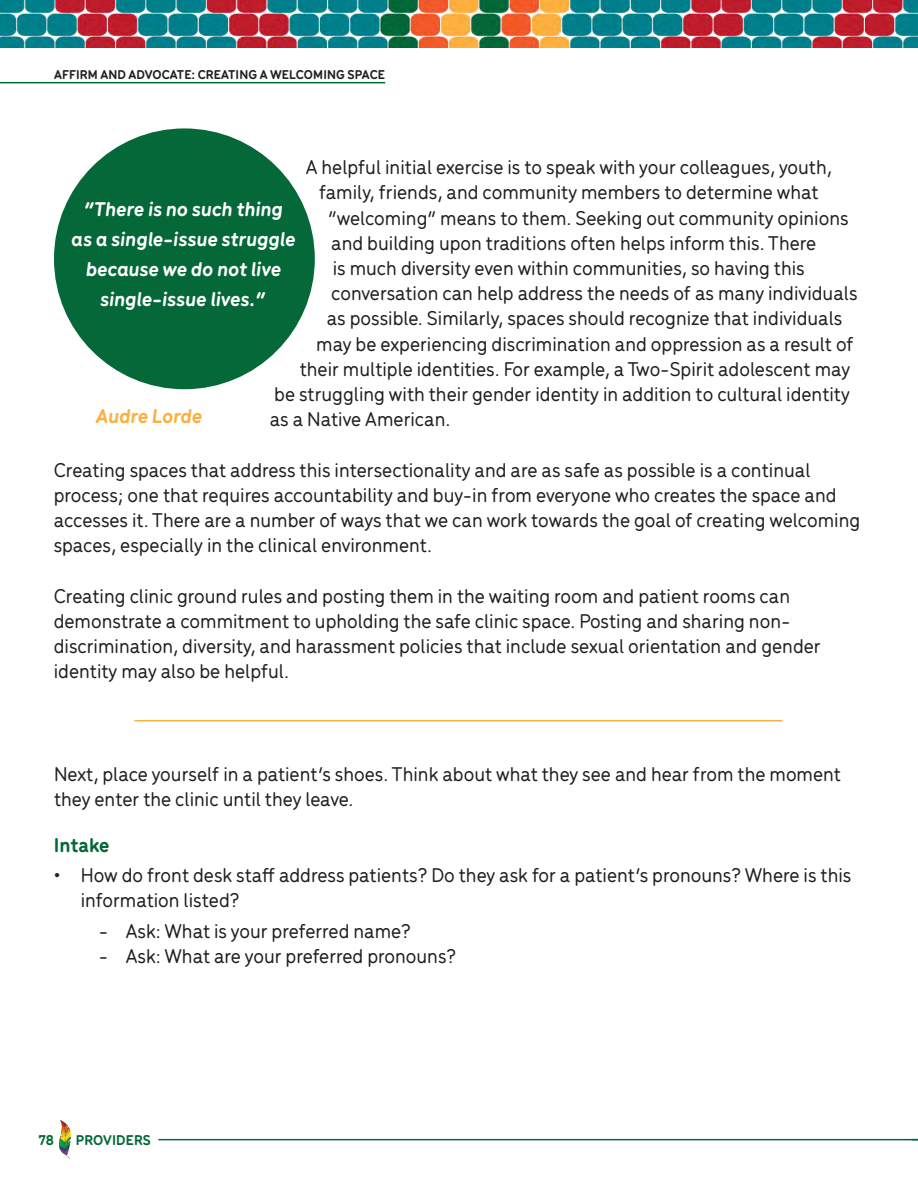
<style>
.page{position:relative;width:918px;height:1188px;background:#fff}
.page>*{position:absolute;margin:0;border:0;box-sizing:border-box;transform-origin:0 0}
.t1{font:500 21px/25.2px "Menco";color:#231f20}
.t2{font:italic 700 21px/30px "Menco";color:#fff;text-align:center}
.t3{font:italic 700 21px "Menco";color:#fcb040}
.t4{font:700 21px "Menco";color:#056839}
.t5{font:700 15px "Menco";letter-spacing:.01em;color:#056839}
.t6{font:700 13.5px "Menco";letter-spacing:.01em;color:#231f20}
</style>
<div class="page">
<img style="left:0;top:0;width:918px;height:48px">
<hr style="left:0;top:82px;width:385px;height:1px;background:#056839">
<div style="left:54px;top:128px;width:261px;height:261px;background:#056839;border-radius:50%"></div>
<hr style="left:134px;top:720px;width:648px;height:2px;background:#fcb040">
<img style="left:60px;top:1121px;width:10px;height:37px">
<hr style="left:158px;top:1139px;width:760px;height:1px;background:#056839">
<p class="t6" style="left:54px;top:65px;width:333px">AFFIRM AND ADVOCATE: CREATING A WELCOMING SPACE</p>
<p class="t1" style="left:306px;top:153px;width:528px">A helpful initial exercise is to speak with your colleagues, youth,</p>
<p class="t1" style="left:319px;top:179px;width:501px">family, friends, and community members to determine what</p>
<p class="t1" style="left:328px;top:204px;width:522px">“welcoming” means to them. Seeking out community opinions</p>
<p class="t1" style="left:331px;top:229px;width:487px">and building upon traditions often helps inform this. There</p>
<p class="t1" style="left:333px;top:254px;width:474px">is much diversity even within communities, so having this</p>
<p class="t1" style="left:331px;top:279px;width:528px">conversation can help address the needs of as many individuals</p>
<p class="t1" style="left:327px;top:305px;width:517px">as possible. Similarly, spaces should recognize that individuals</p>
<p class="t1" style="left:316px;top:330px;width:539px">may be experiencing discrimination and oppression as a result of</p>
<p class="t1" style="left:300px;top:355px;width:552px">their multiple identities. For example, a Two-Spirit adolescent may</p>
<p class="t1" style="left:274px;top:380px;width:577px">be struggling with their gender identity in addition to cultural identity</p>
<p class="t1" style="left:270px;top:405px;width:182px">as a Native American.</p>
<p class="t1" style="left:54px;top:456px;width:808px">Creating spaces that address this intersectionality and are as safe as possible is a continual process; one that requires accountability and buy-in from everyone who creates the space and accesses it. There are a number of ways that we can work towards the goal of creating welcoming spaces, especially in the clinical environment.</p>
<p class="t1" style="left:54px;top:582px;width:769px">Creating clinic ground rules and posting them in the waiting room and patient rooms can demonstrate a commitment to upholding the safe clinic space. Posting and sharing non&shy;discrimination, diversity, and harassment policies that include sexual orientation and gender identity may also be helpful.</p>
<p class="t2" style="left:72px;top:193px;width:226px">“There is no such thing as a single-issue struggle because we do not live single-issue lives.”</p>
<p class="t3" style="left:96px;top:401px;width:108px">Audre Lorde</p>
<p class="t1" style="left:54px;top:760px;width:789px">Next, place yourself in a patient’s shoes. Think about what they see and hear from the moment they enter the clinic until they leave.</p>
<p class="t4" style="left:54px;top:830px;width:57px">Intake</p>
<p class="t1" style="left:81px;top:861px;width:772px;text-indent:-27px">• How do front desk staff address patients? Do they ask for a patient’s pronouns? Where is this information listed?</p>
<p class="t1" style="left:99px;top:917px;width:314px">- Ask: What is your preferred name?</p>
<p class="t1" style="left:99px;top:942px;width:359px">- Ask: What are your preferred pronouns?</p>
<p class="t5" style="left:38px;top:1129px;width:17px">78</p>
<p class="t5" style="left:76px;top:1129px;width:76px">PROVIDERS</p>
</div>
